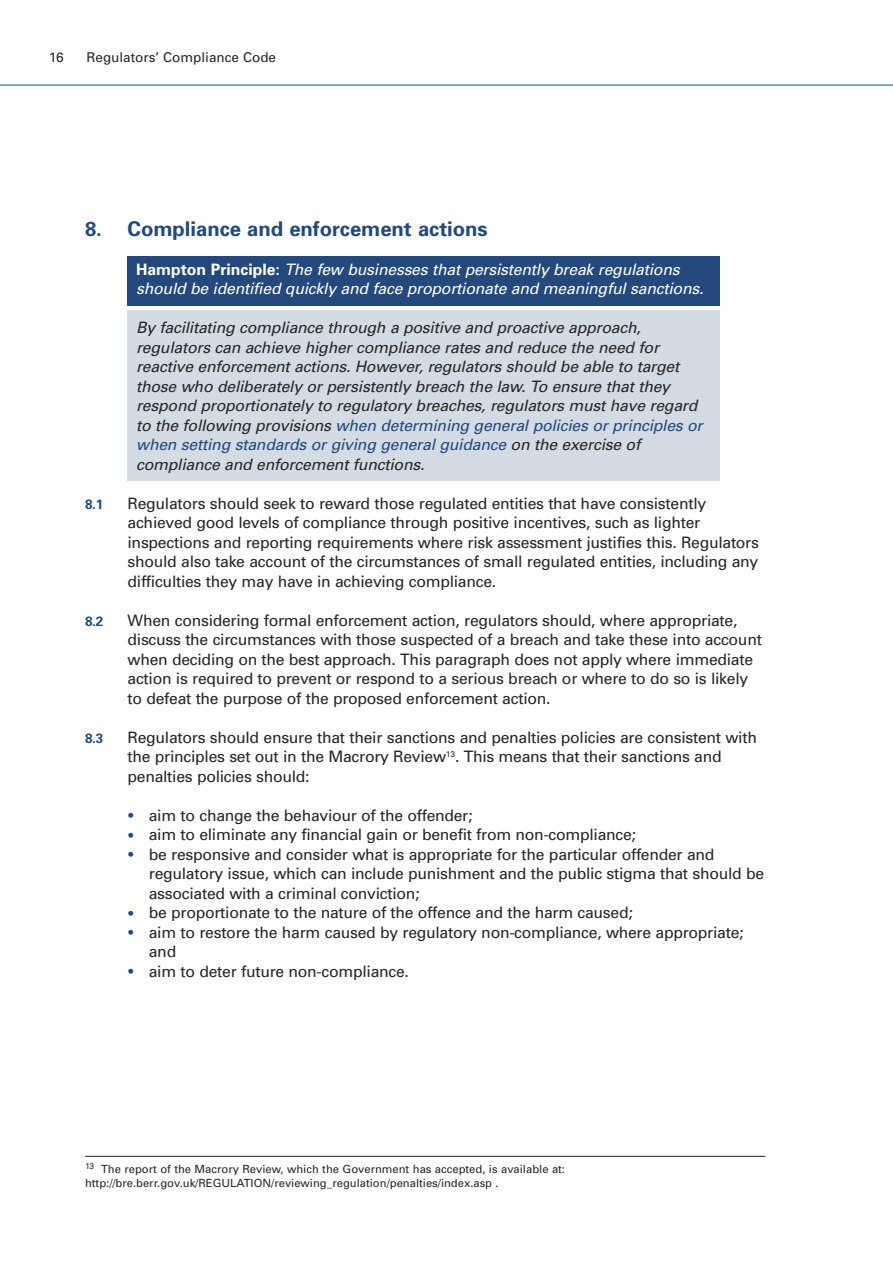
<style>
.page{position:relative;width:893px;height:1263px;background:#fff}
.page>*{position:absolute;margin:0;border:0;box-sizing:border-box;transform-origin:0 0}
.t1{font:700 20.25px "Univers";color:#23497d}
.t2{font:15.75px/19.5px "Univers";letter-spacing:-.02em;color:#272627}
.t3{font:italic 15.75px/19.5px "Univers";letter-spacing:-.015em;color:#272627}
.t4{font:italic 15.75px/19.5px "Univers";letter-spacing:-.015em;color:#fff}
.t5{font:13.5px "Univers";color:#272627}
.t6{font:700 13.5px "Univers";color:#23497d}
.t7{font:11.25px/13.5px "Univers";color:#272627}
.s1{font-weight:700;font-style:normal}
.s2{color:#23497d}
.s3{font-size:19.5px;color:#23497d}
</style>
<div class="page">
<hr style="left:0;top:85px;width:893px;height:1px;background:#23497d">
<div style="left:128px;top:256px;width:592px;height:50px;background:#23497d"></div>
<div style="left:128px;top:310px;width:592px;height:171px;background:#d3dbe5"></div>
<hr style="left:85px;top:1156px;width:680px;height:1px;background:#272627">
<p class="t5" style="left:49px;top:52px;width:16px">16</p>
<p class="t5" style="left:87px;top:52px;width:191px">Regulators’ Compliance Code</p>
<p class="t1" style="left:85px;top:221px;width:404px">8. Compliance and enforcement actions</p>
<p class="t4" style="left:136px;top:261px;width:569px"><span class="s1">Hampton Principle:</span> The few businesses that persistently break regulations should be identified quickly and face proportionate and meaningful sanctions.</p>
<p class="t3" style="left:136px;top:319px;width:568px">By facilitating compliance through a positive and proactive approach, regulators can achieve higher compliance rates and reduce the need for reactive enforcement actions. However, regulators should be able to target those who deliberately or persistently breach the law. To ensure that they respond proportionately to regulatory breaches, regulators must have regard to the following provisions <span class="s2">when determining general policies or principles or when setting standards or giving general guidance</span> on the exercise of compliance and enforcement functions.</p>
<p class="t6" style="left:85px;top:499px;width:20px">8.1</p>
<p class="t2" style="left:128px;top:495px;width:633px">Regulators should seek to reward those regulated entities that have consistently achieved good levels of compliance through positive incentives, such as lighter inspections and reporting requirements where risk assessment justifies this. Regulators should also take account of the circumstances of small regulated entities, including any difficulties they may have in achieving compliance.</p>
<p class="t6" style="left:85px;top:616px;width:20px">8.2</p>
<p class="t2" style="left:128px;top:612px;width:636px">When considering formal enforcement action, regulators should, where appropriate, discuss the circumstances with those suspected of a breach and take these into account when deciding on the best approach. This paragraph does not apply where immediate action is required to prevent or respond to a serious breach or where to do so is likely to defeat the purpose of the proposed enforcement action.</p>
<p class="t6" style="left:85px;top:733px;width:20px">8.3</p>
<p class="t2" style="left:128px;top:729px;width:631px">Regulators should ensure that their sanctions and penalties policies are consistent with the principles set out in the Macrory Review<sup>13</sup>. This means that their sanctions and penalties policies should:</p>
<p class="t2" style="left:128px;top:807px;width:346px"><span class="s3">•</span> aim to change the behaviour of the offender;</p>
<p class="t2" style="left:128px;top:826px;width:510px"><span class="s3">•</span> aim to eliminate any financial gain or benefit from non-compliance;</p>
<p class="t2" style="left:149px;top:846px;width:617px;text-indent:-21px"><span class="s3">•</span> be responsive and consider what is appropriate for the particular offender and regulatory issue, which can include punishment and the public stigma that should be associated with a criminal conviction;</p>
<p class="t2" style="left:128px;top:904px;width:507px"><span class="s3">•</span> be proportionate to the nature of the offence and the harm caused;</p>
<p class="t2" style="left:149px;top:924px;width:596px;text-indent:-21px"><span class="s3">•</span> aim to restore the harm caused by regulatory non-compliance, where appropriate; and</p>
<p class="t2" style="left:128px;top:963px;width:283px"><span class="s3">•</span> aim to deter future non-compliance.</p>
<p class="t7" style="left:85px;top:1163px;width:482px"><sup>13</sup> The report of the Macrory Review, which the Government has accepted, is available at: http://bre.berr.gov.uk/REGULATION/reviewing_regulation/penalties/index.asp .</p>
</div>
